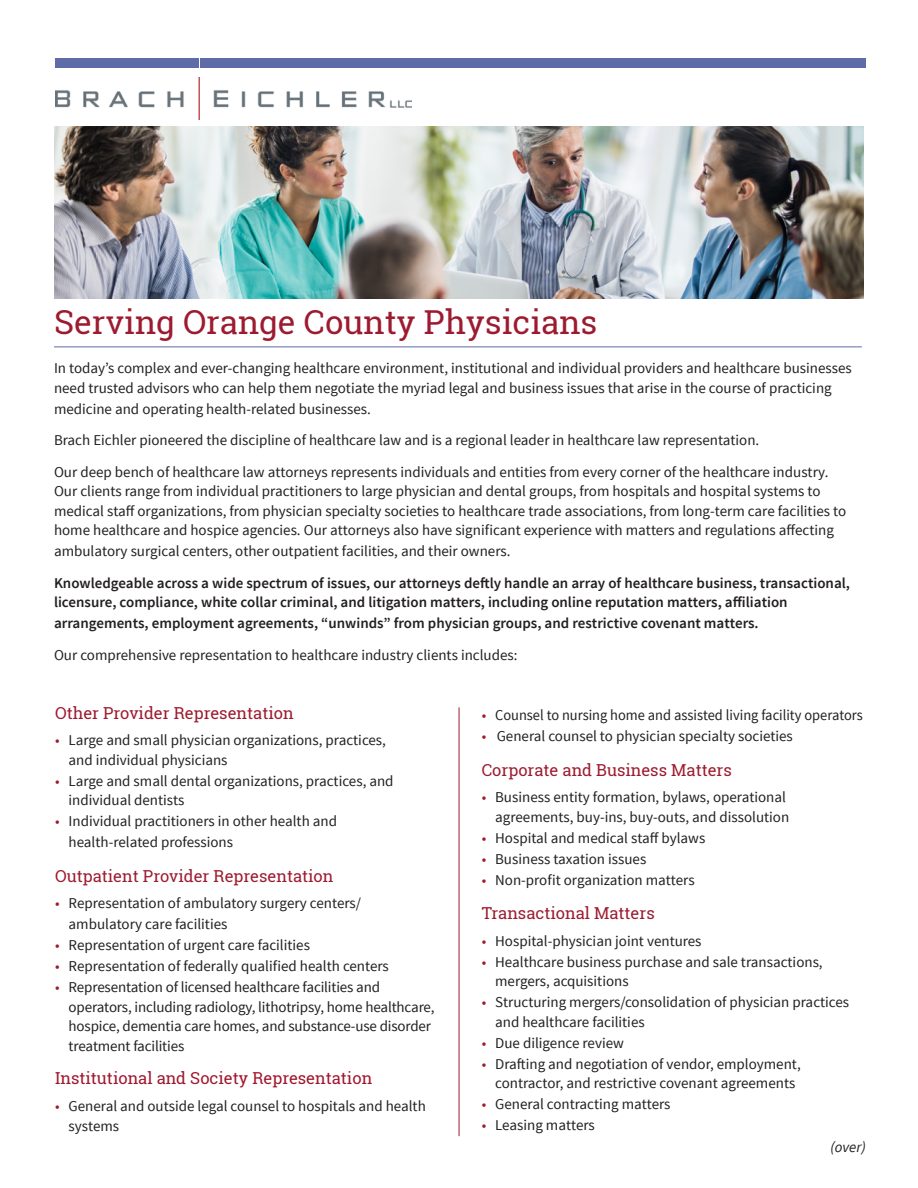
<style>
.page{position:relative;width:918px;height:1188px;background:#fff}
.page>*{position:absolute;margin:0;border:0;box-sizing:border-box;transform-origin:0 0}
.t1{font:33px "Roboto Slab";color:#9d1b2f}
.t2{font:16.5px "Roboto Slab";color:#9d1b2f}
.t3{font:16.5px "Roboto Slab";color:#9f172e}
.t4{font:15px/19.5px "Source Sans Pro";color:#231f20}
.t5{font:600 15px/19.5px "Source Sans Pro";color:#231f20}
.t6{font:15px "Source Sans Pro";color:#231f20;scale:.96 1}
.t7{font:italic 15px "Source Sans Pro";color:#231f20}
.s1{color:#9d1b2f}
</style>
<div class="page">
<hr style="left:54px;top:346px;width:808px;height:1px;background:#5f6ca7">
<img style="left:54px;top:126px;width:810px;height:172px">
<img style="left:56px;top:77px;width:356px;height:43px">
<div style="left:56px;top:58px;width:143px;height:9px;background:#5f6ca7"></div>
<div style="left:200px;top:58px;width:666px;height:9px;background:#5f6ca7"></div>
<hr style="left:459px;top:707px;width:1px;height:429px;background:#9d1b2f">
<p class="t1" style="left:54px;top:300px;width:545px">Serving Orange County Physicians</p>
<p class="t4" style="left:54px;top:359px;width:799px">In today’s complex and ever-changing healthcare environment, institutional and individual providers and healthcare businesses need trusted advisors who can help them negotiate the myriad legal and business issues that arise in the course of practicing</p>
<p class="t4" style="left:54px;top:399px;width:318px">medicine and operating health-related businesses.</p>
<p class="t4" style="left:54px;top:431px;width:707px">Brach Eichler pioneered the discipline of healthcare law and is a regional leader in healthcare law representation.</p>
<p class="t4" style="left:54px;top:462px;width:794px">Our deep bench of healthcare law attorneys represents individuals and entities from every corner of the healthcare industry.<br>Our clients range from individual practitioners to large physician and dental groups, from hospitals and hospital systems to medical staff organizations, from physician specialty societies to healthcare trade associations, from long-term care facilities to home healthcare and hospice agencies. Our attorneys also have significant experience with matters and regulations affecting</p>
<p class="t4" style="left:54px;top:542px;width:458px">ambulatory surgical centers, other outpatient facilities, and their owners.</p>
<p class="t5" style="left:54px;top:574px;width:798px">Knowledgeable across a wide spectrum of issues, our attorneys deftly handle an array of healthcare business, transactional, licensure, compliance, white collar criminal, and litigation matters, including online reputation matters, affiliation</p>
<p class="t5" style="left:54px;top:614px;width:706px">arrangements, employment agreements, “unwinds” from physician groups, and restrictive covenant matters.</p>
<p class="t4" style="left:54px;top:645px;width:465px">Our comprehensive representation to healthcare industry clients includes:</p>
<p class="t2" style="left:55px;top:702px;width:240px">Other Provider Representation</p>
<p class="t4" style="left:69px;top:731px;width:319px;text-indent:-14px"><span class="s1">•</span> Large and small physician organizations, practices, and individual physicians</p>
<p class="t4" style="left:69px;top:771px;width:327px;text-indent:-14px"><span class="s1">•</span> Large and small dental organizations, practices, and individual dentists</p>
<p class="t4" style="left:69px;top:811px;width:270px;line-height:21px;text-indent:-14px"><span class="s1">•</span> Individual practitioners in other health and health-related professions</p>
<p class="t2" style="left:55px;top:865px;width:280px">Outpatient Provider Representation</p>
<p class="t4" style="left:55px;top:894px;width:308px"><span class="s1">•</span> Representation of ambulatory surgery centers/</p>
<p class="t4" style="left:69px;top:915px;width:160px">ambulatory care facilities</p>
<p class="t4" style="left:55px;top:936px;width:256px"><span class="s1">•</span> Representation of urgent care facilities</p>
<p class="t4" style="left:55px;top:957px;width:335px"><span class="s1">•</span> Representation of federally qualified health centers</p>
<p class="t4" style="left:69px;top:978px;width:368px;text-indent:-14px"><span class="s1">•</span> Representation of licensed healthcare facilities and operators, including radiology, lithotripsy, home healthcare, hospice, dementia care homes, and substance-use disorder treatment facilities</p>
<p class="t3" style="left:55px;top:1066px;width:319px">Institutional and Society Representation</p>
<p class="t4" style="left:69px;top:1097px;width:359px;text-indent:-14px"><span class="s1">•</span> General and outside legal counsel to hospitals and health systems</p>
<p class="t6" style="left:482px;top:706px;width:399px"><span class="s1">•</span> Counsel to nursing home and assisted living facility operators</p>
<p class="t4" style="left:482px;top:727px;width:313px"><span class="s1">•</span> General counsel to physician specialty societies</p>
<p class="t2" style="left:482px;top:759px;width:252px">Corporate and Business Matters</p>
<p class="t4" style="left:482px;top:788px;width:309px;text-align:right"><span class="s1">•</span> Business entity formation, bylaws, operational agreements, buy-ins, buy-outs, and dissolution</p>
<p class="t4" style="left:482px;top:828px;width:225px"><span class="s1">•</span> Hospital and medical staff bylaws</p>
<p class="t4" style="left:482px;top:849px;width:166px"><span class="s1">•</span> Business taxation issues</p>
<p class="t4" style="left:482px;top:870px;width:214px"><span class="s1">•</span> Non-profit organization matters</p>
<p class="t2" style="left:482px;top:902px;width:175px">Transactional Matters</p>
<p class="t4" style="left:482px;top:931px;width:221px"><span class="s1">•</span> Hospital-physician joint ventures</p>
<p class="t4" style="left:495px;top:952px;width:329px;text-indent:-14px"><span class="s1">•</span> Healthcare business purchase and sale transactions, mergers, acquisitions</p>
<p class="t4" style="left:495px;top:993px;width:356px;text-indent:-14px"><span class="s1">•</span> Structuring mergers/consolidation of physician practices and healthcare facilities</p>
<p class="t4" style="left:482px;top:1033px;width:144px"><span class="s1">•</span> Due diligence review</p>
<p class="t4" style="left:482px;top:1054px;width:321px;text-align:center"><span class="s1">•</span> Drafting and negotiation of vendor, employment, contractor, and restrictive covenant agreements</p>
<p class="t4" style="left:482px;top:1095px;width:190px"><span class="s1">•</span> General contracting matters</p>
<p class="t4" style="left:482px;top:1116px;width:115px"><span class="s1">•</span> Leasing matters</p>
<p class="t7" style="left:831px;top:1138px;width:37px">(over)</p>
</div>
